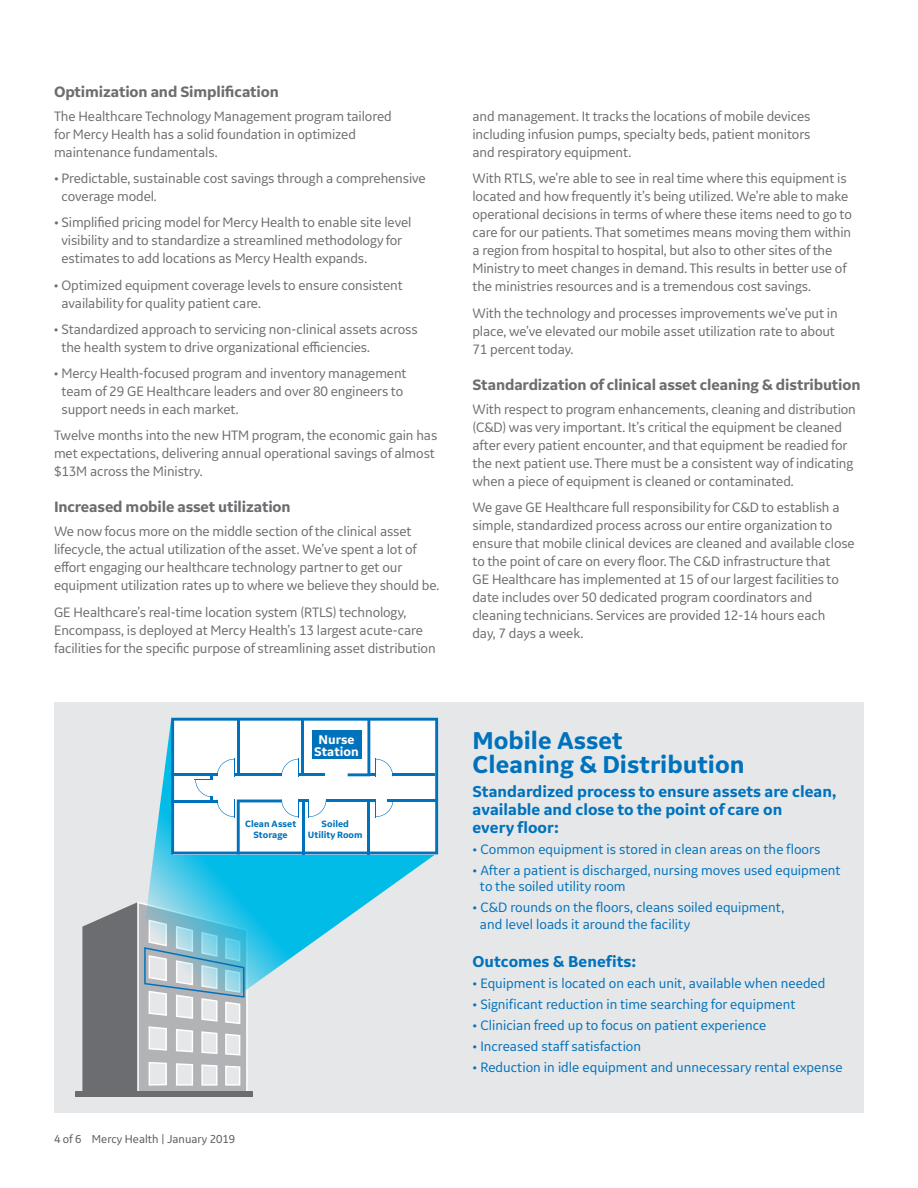
<style>
.page{position:relative;width:918px;height:1188px;background:#fff}
.page>*{position:absolute;margin:0;border:0;box-sizing:border-box;transform-origin:0 0}
.t1{font:700 25.5px/24px "GE Inspira Sans";color:#0072bc}
.t2{font:700 16.5px/18px "GE Inspira Sans";color:#0072bc}
.t3{font:700 15.75px "GE Inspira Sans";letter-spacing:-.01em;color:#6c6d70}
.t4{font:14.25px/18px "GE Inspira Sans";letter-spacing:-.01em;color:#6c6d70}
.t5{font:14.25px/16.5px "GE Inspira Sans";color:#0072bc}
.t6{font:700 13.2px/12px "GE Inspira Sans";color:#fff;text-align:center}
.t7{font:12px "GE Inspira Sans";color:#565757}
.t8{font:700 9.6px/10.8px "GE Inspira Sans";color:#0072bc;text-align:center}
</style>
<div class="page">
<div style="left:54px;top:702px;width:810px;height:410px;background:#e6e7e9"></div>
<div style="left:75px;top:1092px;width:177px;height:5px;background:#6c6d70"></div>
<svg style="left:147px;top:721px;width:289px;height:268px"></svg>
<svg style="left:82px;top:901px;width:166px;height:191px"></svg>
<svg style="left:171px;top:718px;width:267px;height:136px;background:#d4e7f3"></svg>
<p class="t3" style="left:54px;top:82px;width:227px">Optimization and Simplification</p>
<p class="t4" style="left:54px;top:107px;width:339px">The Healthcare Technology Management program tailored for Mercy Health has a solid foundation in optimized maintenance fundamentals.</p>
<p class="t4" style="left:61px;top:169px;width:366px;text-indent:-7px">• Predictable, sustainable cost savings through a comprehensive coverage model.</p>
<p class="t4" style="left:61px;top:213px;width:351px;text-indent:-7px">• Simplified pricing model for Mercy Health to enable site level visibility and to standardize a streamlined methodology for estimates to add locations as Mercy Health expands.</p>
<p class="t4" style="left:61px;top:275px;width:343px;text-indent:-7px">• Optimized equipment coverage levels to ensure consistent availability for quality patient care.</p>
<p class="t4" style="left:61px;top:320px;width:358px;text-indent:-7px">• Standardized approach to servicing non-clinical assets across the health system to drive organizational efficiencies.</p>
<p class="t4" style="left:61px;top:364px;width:347px;text-indent:-7px">• Mercy Health-focused program and inventory management team of 29 GE Healthcare leaders and over 80 engineers to support needs in each market.</p>
<p class="t4" style="left:54px;top:426px;width:385px">Twelve months into the new HTM program, the economic gain has met expectations, delivering annual operational savings of almost $13M across the Ministry.</p>
<p class="t3" style="left:54px;top:497px;width:238px">Increased mobile asset utilization</p>
<p class="t4" style="left:54px;top:522px;width:387px">We now focus more on the middle section of the clinical asset lifecycle, the actual utilization of the asset. We’ve spent a lot of effort engaging our healthcare technology partner to get our equipment utilization rates up to where we believe they should be.</p>
<p class="t4" style="left:54px;top:602px;width:383px">GE Healthcare’s real-time location system (RTLS) technology,<br>Encompass, is deployed at Mercy Health’s 13 largest acute-care facilities for the specific purpose of streamlining asset distribution</p>
<p class="t4" style="left:472px;top:107px;width:340px;text-align:justify">and management. It tracks the locations of mobile devices including infusion pumps, specialty beds, patient monitors and respiratory equipment.</p>
<p class="t4" style="left:472px;top:169px;width:381px">With RTLS, we’re able to see in real time where this equipment is located and how frequently it’s being utilized. We’re able to make operational decisions in terms of where these items need to go to care for our patients. That sometimes means moving them within a region from hospital to hospital, but also to other sites of the Ministry to meet changes in demand. This results in better use of the ministries resources and is a tremendous cost savings.</p>
<p class="t4" style="left:472px;top:304px;width:367px">With the technology and processes improvements we’ve put in place, we’ve elevated our mobile asset utilization rate to about<br>71 percent today.</p>
<p class="t3" style="left:472px;top:375px;width:390px">Standardization of clinical asset cleaning &amp; distribution</p>
<p class="t4" style="left:472px;top:400px;width:385px">With respect to program enhancements, cleaning and distribution (C&amp;D) was very important. It’s critical the equipment be cleaned after every patient encounter, and that equipment be readied for the next patient use. There must be a consistent way of indicating when a piece of equipment is cleaned or contaminated.</p>
<p class="t4" style="left:472px;top:498px;width:384px">We gave GE Healthcare full responsibility for C&amp;D to establish a simple, standardized process across our entire organization to ensure that mobile clinical devices are cleaned and available close to the point of care on every floor. The C&amp;D infrastructure that<br>GE Healthcare has implemented at 15 of our largest facilities to date includes over 50 dedicated program coordinators and cleaning technicians. Services are provided 12-14 hours each<br>day, 7 days a week.</p>
<p class="t8" style="left:245px;top:818px;width:53px">Clean Asset<br>Storage</p>
<p class="t6" style="left:314px;top:733px;width:46px">Nurse<br>Station</p>
<h1 class="t1" style="left:472px;top:727px;width:274px">Mobile Asset<br>Cleaning &amp; Distribution</h1>
<p class="t2" style="left:472px;top:782px;width:365px">Standardized process to ensure assets are clean, available and close to the point of care on<br>every floor:</p>
<p class="t5" style="left:472px;top:840px;width:350px">• Common equipment is stored in clean areas on the floors</p>
<p class="t5" style="left:480px;top:861px;width:362px;text-indent:-7px">• After a patient is discharged, nursing moves used equipment to the soiled utility room</p>
<p class="t5" style="left:480px;top:899px;width:306px;text-indent:-7px">• C&amp;D rounds on the floors, cleans soiled equipment, and level loads it around the facility</p>
<p class="t2" style="left:472px;top:952px;width:165px">Outcomes &amp; Benefits:</p>
<p class="t5" style="left:472px;top:974px;width:354px">• Equipment is located on each unit, available when needed</p>
<p class="t5" style="left:472px;top:995px;width:324px">• Significant reduction in time searching for equipment</p>
<p class="t5" style="left:472px;top:1016px;width:295px">• Clinician freed up to focus on patient experience</p>
<p class="t5" style="left:472px;top:1037px;width:170px">• Increased staff satisfaction</p>
<p class="t5" style="left:472px;top:1058px;width:372px">• Reduction in idle equipment and unnecessary rental expense</p>
<p class="t8" style="left:308px;top:818px;width:56px">Soiled<br>Utility Room</p>
<p class="t7" style="left:54px;top:1132px;width:183px">4 of 6 Mercy Health | January 2019</p>
</div>
